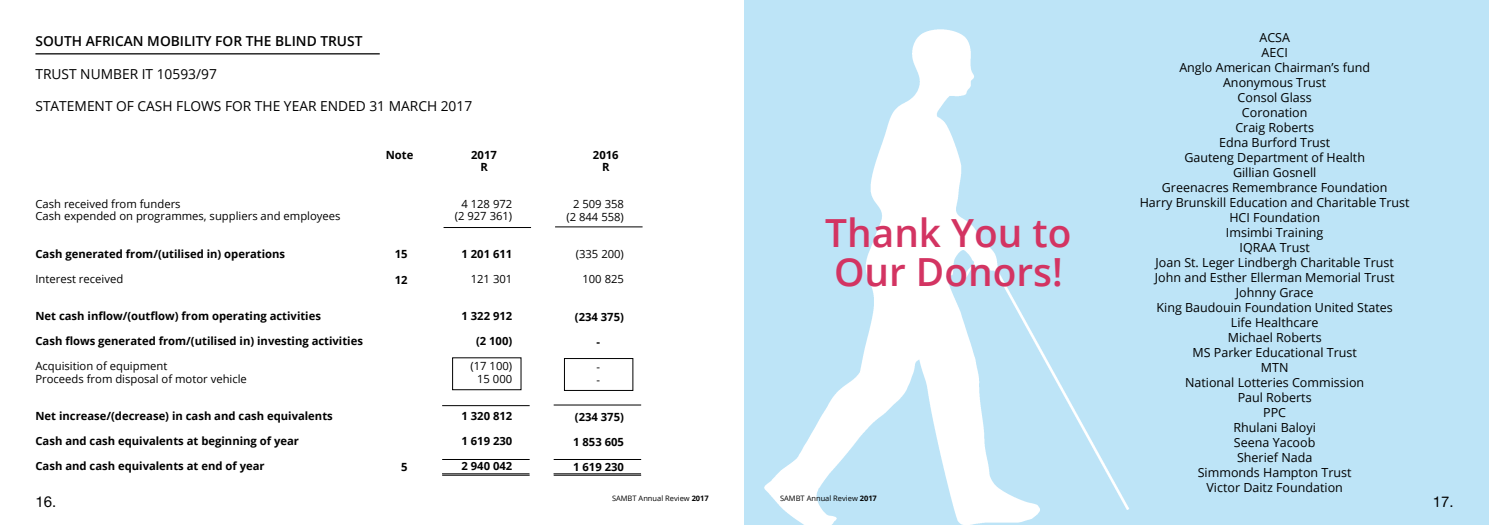
<style>
.page{position:relative;width:1489px;height:525px;background:#fff}
.page>*{position:absolute;margin:0;border:0;box-sizing:border-box;transform-origin:0 0}
.t1{font:600 38.75px/38.8px "Open Sans";color:#d33462}
.t2{font:15px "Alte Haas Grotesk";color:#000}
.t3{font:13.75px "Open Sans";color:#000}
.t4{font:600 13.75px "Open Sans";color:#000}
.t5{font:12.5px/15px "Open Sans";color:#000;text-align:center}
.t6{font:700 11.25px/12.5px "Open Sans";color:#000;text-align:center}
.t7{font:11.25px/12.5px "Open Sans";color:#000}
.t8{font:7.5px "Open Sans";color:#000}
.s1{font-weight:700}
</style>
<div class="page">
<div style="left:744px;top:0;width:744px;height:524px;background:#bde4f7"></div>
<hr style="left:35px;top:53px;width:345px;height:1px;background:#000">
<hr style="left:553px;top:459px;width:88px;height:1px;background:#000">
<hr style="left:553px;top:473px;width:88px;height:1px;background:#000">
<hr style="left:553px;top:474px;width:88px;height:1px;background:#000">
<hr style="left:442px;top:459px;width:87px;height:1px;background:#000">
<hr style="left:442px;top:473px;width:87px;height:1px;background:#000">
<hr style="left:442px;top:474px;width:87px;height:1px;background:#000">
<div style="left:564px;top:358px;width:69px;height:32px;border:1px solid #000"></div>
<div style="left:452px;top:357px;width:69px;height:33px;border:1px solid #000"></div>
<hr style="left:442px;top:405px;width:87px;height:1px;background:#000">
<hr style="left:553px;top:404px;width:88px;height:1px;background:#000">
<hr style="left:443px;top:227px;width:88px;height:1px;background:#000">
<hr style="left:555px;top:226px;width:87px;height:1px;background:#000">
<img style="left:764px;top:29px;width:365px;height:495px">
<p class="t4" style="left:35px;top:32px;width:328px">SOUTH AFRICAN MOBILITY FOR THE BLIND TRUST</p>
<p class="t3" style="left:35px;top:64px;width:183px">TRUST NUMBER IT 10593/97</p>
<p class="t3" style="left:35px;top:97px;width:438px">STATEMENT OF CASH FLOWS FOR THE YEAR ENDED 31 MARCH 2017</p>
<p class="t7" style="left:35px;top:197px;width:307px">Cash received from funders<br>Cash expended on programmes, suppliers and employees</p>
<p class="t6" style="left:35px;top:247px;width:251px">Cash generated from/(utilised in) operations</p>
<p class="t7" style="left:35px;top:272px;width:89px">Interest received</p>
<p class="t6" style="left:35px;top:309px;width:287px">Net cash inflow/(outflow) from operating activities</p>
<p class="t6" style="left:35px;top:334px;width:329px">Cash flows generated from/(utilised in) investing activities</p>
<p class="t7" style="left:35px;top:359px;width:213px">Acquisition of equipment<br>Proceeds from disposal of motor vehicle</p>
<p class="t6" style="left:35px;top:409px;width:299px">Net increase/(decrease) in cash and cash equivalents</p>
<p class="t6" style="left:35px;top:434px;width:265px">Cash and cash equivalents at beginning of year</p>
<p class="t6" style="left:35px;top:459px;width:231px">Cash and cash equivalents at end of year</p>
<p class="t2" style="left:35px;top:493px;width:22px">16.</p>
<p class="t6" style="left:386px;top:148px;width:29px">N ote</p>
<p class="t6" style="left:395px;top:248px;width:14px">15</p>
<p class="t6" style="left:395px;top:273px;width:14px">12</p>
<p class="t6" style="left:401px;top:460px;width:8px">5</p>
<p class="t6" style="left:471px;top:148px;width:27px">2017<br>R</p>
<p class="t6" style="left:593px;top:148px;width:27px">2016<br>R</p>
<p class="t7" style="left:454px;top:197px;width:59px;text-align:center">4 128 972 (2 927 361)</p>
<p class="t6" style="left:461px;top:247px;width:52px">1 201 611</p>
<p class="t7" style="left:471px;top:272px;width:43px">121 301</p>
<p class="t6" style="left:461px;top:309px;width:52px">1 322 912</p>
<p class="t6" style="left:476px;top:334px;width:38px">(2 100)</p>
<p class="t7" style="left:470px;top:359px;width:43px;text-align:center">(17 100)<br>15 000</p>
<p class="t6" style="left:461px;top:409px;width:52px">1 320 812</p>
<p class="t6" style="left:461px;top:434px;width:52px">1 619 230</p>
<p class="t6" style="left:461px;top:459px;width:52px">2 940 042</p>
<p class="t7" style="left:566px;top:198px;width:59px;text-align:center">2 509 358 (2 844 558)</p>
<p class="t7" style="left:575px;top:248px;width:50px">(335 200)</p>
<p class="t7" style="left:582px;top:273px;width:43px">100 825</p>
<p class="t6" style="left:575px;top:310px;width:51px">(234 375)</p>
<p class="t6" style="left:596px;top:335px;width:5px">-</p>
<p class="t7" style="left:596px;top:360px;width:5px">- -</p>
<p class="t6" style="left:575px;top:410px;width:51px">(234 375)</p>
<p class="t6" style="left:573px;top:435px;width:52px">1 853 605</p>
<p class="t6" style="left:573px;top:460px;width:52px">1 619 230</p>
<p class="t8" style="left:612px;top:493px;width:98px">SAMBT Annual Review <span class="s1">2017</span></p>
<h1 class="t1" style="left:825px;top:212px;width:248px">Thank You to<br>Our Donors!</h1>
<p class="t5" style="left:1139px;top:29px;width:271px">ACSA<br>AECI<br>Anglo American Chairman’s fund<br>Anonymous Trust<br>Consol Glass<br>Coronation<br>Craig Roberts<br>Edna Burford Trust<br>Gauteng Department of Health<br>Gillian Gosnell<br>Greenacres Remembrance Foundation<br>Harry Brunskill Education and Charitable Trust<br>HCI Foundation<br>Imsimbi Training<br>IQRAA Trust<br>Joan St. Leger Lindbergh Charitable Trust<br>John and Esther Ellerman Memorial Trust<br>Johnny Grace<br>King Baudouin Foundation United States<br>Life Healthcare<br>Michael Roberts<br>MS Parker Educational Trust<br>MTN<br>National Lotteries Commission<br>Paul Roberts<br>PPC<br>Rhulani Baloyi<br>Seena Yacoob<br>Sherief Nada<br>Simmonds Hampton Trust<br>Victor Daitz Foundation</p>
<p class="t8" style="left:780px;top:493px;width:98px">SAMBT Annual Review <span class="s1">2017</span></p>
<p class="t2" style="left:1432px;top:492px;width:22px">17.</p>
</div>
